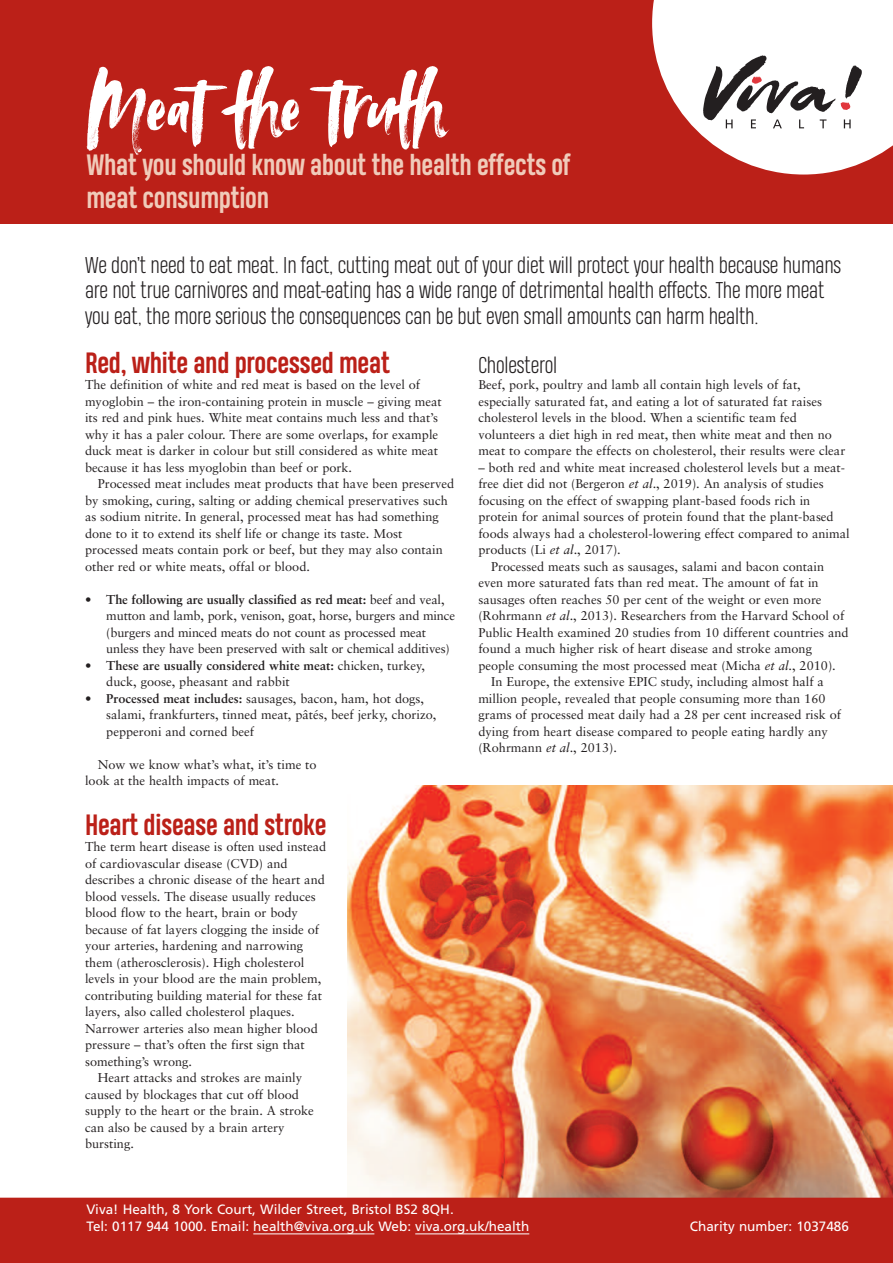
<style>
.page{position:relative;width:893px;height:1263px;background:#fff}
.page>*{position:absolute;margin:0;border:0;box-sizing:border-box;transform-origin:0 0}
.t1{font:90px "Avallon";color:#fff}
.t2{font:700 27px/33px "Heading Pro";letter-spacing:-.01em;color:#f0cbba}
.t3{font:700 27px "Heading Pro";letter-spacing:-.01em;color:#bb2018}
.t4{font:300 21px/25.2px "Heading Pro";letter-spacing:-.01em;color:#231f20}
.t5{font:13.5px/16.5px "Frutiger";color:#fff}
.t6{font:12.75px/16.5px "Sabon";color:#231f20}
.s1{font-weight:700}
.s2{font-style:italic}
</style>
<div class="page">
<img style="left:347px;top:785px;width:546px;height:413px">
<hr style="left:0;top:0;width:1px;height:1263px;background:#f8e4da">
<div style="left:1px;top:1198px;width:892px;height:65px;background:#bb2018"></div>
<svg style="left:0;top:1073px;width:1px;height:190px"></svg>
<div style="left:0;top:0;width:893px;height:224px;background:#bb2018"></div>
<hr style="left:253px;top:1233px;width:121px;height:1px;background:#fff">
<hr style="left:415px;top:1233px;width:114px;height:1px;background:#fff">
<svg style="left:652px;top:0;width:241px;height:175px;background:#e4cecd"></svg>
<h1 class="t1" style="left:87px;top:48px;width:359px">Meat łhe trułh</h1>
<h2 class="t2" style="left:87px;top:149px;width:486px">What you should know about the health effects of meat consumption</h2>
<p class="t4" style="left:85px;top:253px;width:758px">We don’t need to eat meat. In fact, cutting meat out of your diet will protect your health because humans are not true carnivores and meat-eating has a wide range of detrimental health effects. The more meat you eat, the more serious the consequences can be but even small amounts can harm health.</p>
<h2 class="t3" style="left:85px;top:347px;width:306px">Red, white and processed meat</h2>
<p class="t6" style="left:85px;top:377px;width:358px">The definition of white and red meat is based on the level of myoglobin – the iron-containing protein in muscle – giving meat its red and pink hues. White meat contains much less and that’s why it has a paler colour. There are some overlaps, for example duck meat is darker in colour but still considered as white meat because it has less myoglobin than beef or pork.</p>
<p class="t6" style="left:85px;top:476px;width:371px;text-indent:13px">Processed meat includes meat products that have been preserved by smoking, curing, salting or adding chemical preservatives such as sodium nitrite. In general, processed meat has had something done to it to extend its shelf life or change its taste. Most processed meats contain pork or beef, but they may also contain other red or white meats, offal or blood.</p>
<p class="t6" style="left:106px;top:592px;width:350px;text-indent:-21px"><span class="s1">• The following are usually classified as red meat:</span> beef and veal, mutton and lamb, pork, venison, goat, horse, burgers and mince (burgers and minced meats do not count as processed meat unless they have been preserved with salt or chemical additives)</p>
<p class="t6" style="left:106px;top:658px;width:320px;text-indent:-21px"><span class="s1">• These are usually considered white meat:</span> chicken, turkey, duck, goose, pheasant and rabbit</p>
<p class="t6" style="left:106px;top:691px;width:331px;text-indent:-21px"><span class="s1">• Processed meat includes:</span> sausages, bacon, ham, hot dogs, salami, frankfurters, tinned meat, pâtés, beef jerky, chorizo, pepperoni and corned beef</p>
<p class="t6" style="left:85px;top:757px;width:233px;text-indent:13px">Now we know what’s what, it’s time to look at the health impacts of meat.</p>
<h2 class="t3" style="left:85px;top:809px;width:243px">Heart disease and stroke</h2>
<p class="t6" style="left:85px;top:839px;width:243px">The term heart disease is often used instead</p>
<p class="t6" style="left:85px;top:856px;width:204px">of cardiovascular disease (CVD) and</p>
<p class="t6" style="left:85px;top:872px;width:241px">describes a chronic disease of the heart and</p>
<p class="t6" style="left:85px;top:889px;width:232px">blood vessels. The disease usually reduces</p>
<p class="t6" style="left:85px;top:905px;width:214px">blood flow to the heart, brain or body</p>
<p class="t6" style="left:85px;top:922px;width:236px">because of fat layers clogging the inside of</p>
<p class="t6" style="left:85px;top:938px;width:220px">your arteries, hardening and narrowing</p>
<p class="t6" style="left:85px;top:955px;width:221px">them (atherosclerosis). High cholesterol</p>
<p class="t6" style="left:85px;top:971px;width:238px">levels in your blood are the main problem,</p>
<p class="t6" style="left:85px;top:988px;width:238px">contributing building material for these fat</p>
<p class="t6" style="left:85px;top:1004px;width:211px">layers, also called cholesterol plaques.</p>
<p class="t6" style="left:85px;top:1021px;width:234px">Narrower arteries also mean higher blood</p>
<p class="t6" style="left:85px;top:1037px;width:221px">pressure – that’s often the first sign that</p>
<p class="t6" style="left:85px;top:1054px;width:109px">something’s wrong.</p>
<p class="t6" style="left:98px;top:1070px;width:206px">Heart attacks and strokes are mainly</p>
<p class="t6" style="left:85px;top:1087px;width:215px">caused by blockages that cut off blood</p>
<p class="t6" style="left:85px;top:1103px;width:230px">supply to the heart or the brain. A stroke</p>
<p class="t6" style="left:85px;top:1120px;width:201px">can also be caused by a brain artery</p>
<p class="t6" style="left:85px;top:1136px;width:50px">bursting.</p>
<h3 class="t4" style="left:478px;top:353px;width:80px">Cholesterol</h3>
<p class="t6" style="left:478px;top:377px;width:368px">Beef, pork, poultry and lamb all contain high levels of fat, especially saturated fat, and eating a lot of saturated fat raises cholesterol levels in the blood. When a scientific team fed volunteers a diet high in red meat, then white meat and then no meat to compare the effects on cholesterol, their results were clear</p>
<p class="t6" style="left:478px;top:460px;width:368px">– both red and white meat increased cholesterol levels but a meat-</p>
<p class="t6" style="left:478px;top:476px;width:347px">free diet did not (Bergeron <span class="s2">et al</span>., 2019). An analysis of studies</p>
<p class="t6" style="left:478px;top:493px;width:333px">focusing on the effect of swapping plant-based foods rich in</p>
<p class="t6" style="left:478px;top:509px;width:357px">protein for animal sources of protein found that the plant-based</p>
<p class="t6" style="left:478px;top:526px;width:373px">foods always had a cholesterol-lowering effect compared to animal</p>
<p class="t6" style="left:478px;top:542px;width:144px">products (Li <span class="s2">et al</span>., 2017).</p>
<p class="t6" style="left:491px;top:559px;width:334px">Processed meats such as sausages, salami and bacon contain</p>
<p class="t6" style="left:478px;top:575px;width:342px">even more saturated fats than red meat. The amount of fat in</p>
<p class="t6" style="left:478px;top:592px;width:345px">sausages often reaches 50 per cent of the weight or even more</p>
<p class="t6" style="left:478px;top:608px;width:367px">(Rohrmann <span class="s2">et al</span>., 2013). Researchers from the Harvard School of</p>
<p class="t6" style="left:478px;top:625px;width:372px">Public Health examined 20 studies from 10 different countries and</p>
<p class="t6" style="left:478px;top:641px;width:335px">found a much higher risk of heart disease and stroke among</p>
<p class="t6" style="left:478px;top:658px;width:359px">people consuming the most processed meat (Micha <span class="s2">et al</span>., 2010).</p>
<p class="t6" style="left:491px;top:674px;width:334px">In Europe, the extensive EPIC study, including almost half a</p>
<p class="t6" style="left:478px;top:691px;width:349px">million people, revealed that people consuming more than 160</p>
<p class="t6" style="left:478px;top:707px;width:364px">grams of processed meat daily had a 28 per cent increased risk of</p>
<p class="t6" style="left:478px;top:724px;width:351px">dying from heart disease compared to people eating hardly any</p>
<p class="t6" style="left:478px;top:740px;width:140px">(Rohrmann <span class="s2">et al</span>., 2013).</p>
<p class="t5" style="left:87px;top:1202px;width:444px">Viva! Health, 8 York Court, Wilder Street, Bristol BS2 8QH.<br>Tel: 0117 944 1000. Email: health@viva.org.uk Web: viva.org.uk/health</p>
<p class="t5" style="left:690px;top:1219px;width:161px">Charity number: 1037486</p>
</div>
